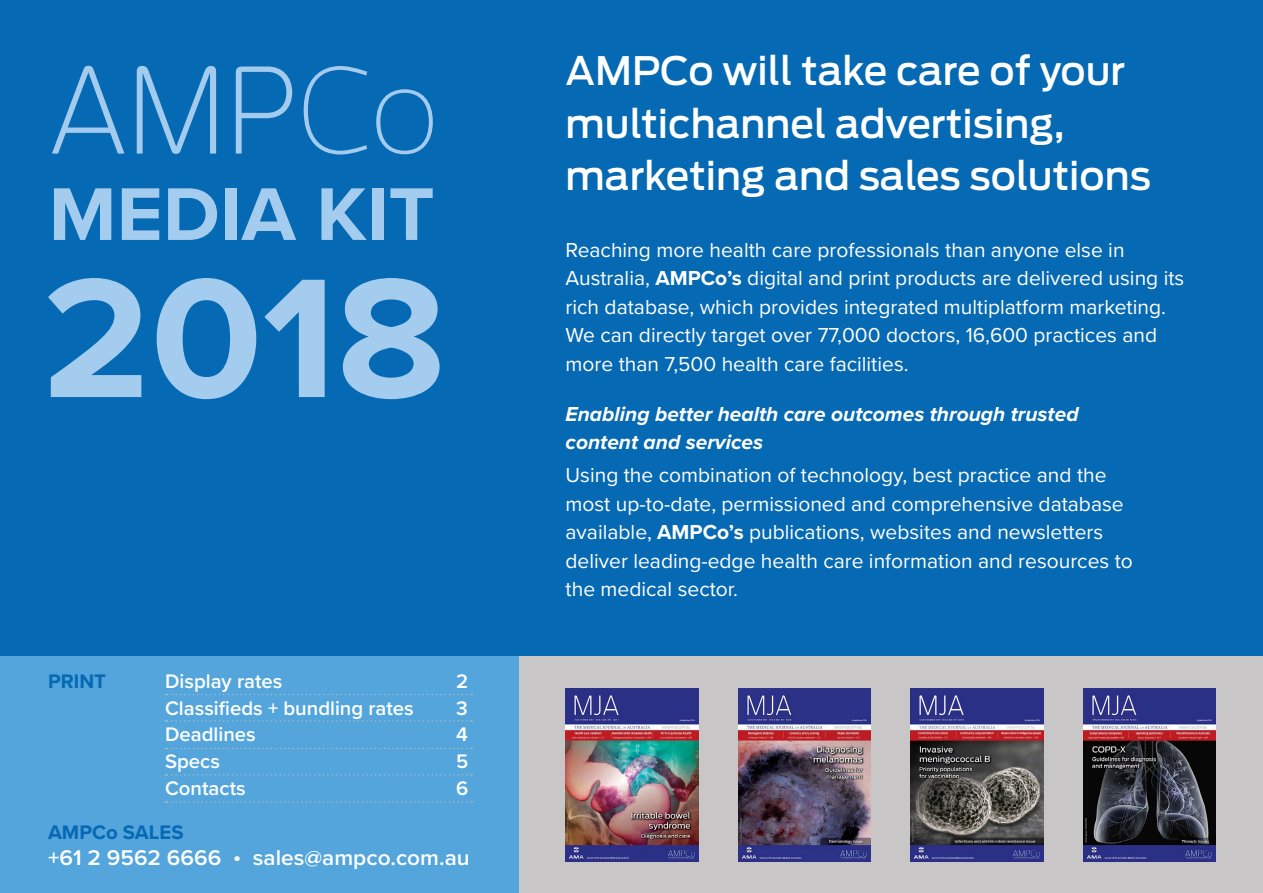
<style>
.page{position:relative;width:1263px;height:893px;background:#0669b3}
.page>*{position:absolute;margin:0;border:0;box-sizing:border-box;transform-origin:0 0}
.t1{font:700 175.8px "Proxima Nova";color:#a3ccee}
.t2{font:300 117px "New June";color:#a2cbed}
.t3{font:700 77.4px "Proxima Nova";color:#a3ccee}
.t4{font:500 39px/52.5px "Antenna";color:#fff}
.t5{font:600 22.05px "Proxima Nova";color:#fff}
.t6{font:21px/28.5px "Proxima Nova";color:#fff}
.t7{font:italic 700 21px/28.5px "Proxima Nova";color:#fff}
.t8{font:600 20.4px "Proxima Nova";color:#fff}
.t9{font:700 20.4px "Proxima Nova";color:#0669b3}
.s1{font-family:"New June Fine";font-weight:400}
.s2{font-weight:700}
</style>
<div class="page">
<div style="left:519px;top:657px;width:744px;height:236px;background:#c8c6c7"></div>
<img style="left:1083px;top:688px;width:132px;height:174px">
<img style="left:910px;top:688px;width:133px;height:174px">
<img style="left:738px;top:688px;width:132px;height:174px">
<img style="left:566px;top:688px;width:132px;height:174px">
<div style="left:0;top:657px;width:519px;height:236px;background:#53a5dc"></div>
<svg style="left:165px;top:694px;width:307px;height:1px"></svg>
<svg style="left:165px;top:720px;width:307px;height:2px"></svg>
<svg style="left:165px;top:748px;width:307px;height:1px"></svg>
<svg style="left:165px;top:774px;width:307px;height:2px"></svg>
<svg style="left:165px;top:801px;width:307px;height:2px"></svg>
<h2 class="t2" style="left:50px;top:42px;width:391px">AMP<span class="s1">Co</span></h2>
<h3 class="t3" style="left:49px;top:156px;width:387px">MEDIA KIT</h3>
<h1 class="t1" style="left:42px;top:207px;width:405px">2018</h1>
<p class="t9" style="left:48px;top:666px;width:60px">PRINT</p>
<p class="t8" style="left:165px;top:666px;width:119px">Display rates</p>
<p class="t8" style="left:456px;top:666px;width:14px">2</p>
<p class="t8" style="left:165px;top:693px;width:250px">Classifieds + bundling rates</p>
<p class="t8" style="left:456px;top:693px;width:13px">3</p>
<p class="t8" style="left:165px;top:719px;width:92px">Deadlines</p>
<p class="t8" style="left:456px;top:719px;width:13px">4</p>
<p class="t8" style="left:165px;top:746px;width:56px">Specs</p>
<p class="t8" style="left:456px;top:746px;width:14px">5</p>
<p class="t8" style="left:165px;top:773px;width:82px">Contacts</p>
<p class="t8" style="left:456px;top:773px;width:14px">6</p>
<p class="t9" style="left:48px;top:817px;width:137px">AMPCo SALES</p>
<p class="t5" style="left:48px;top:841px;width:423px">+61 2 9562 6666 • sales@ampco.com.au</p>
<h3 class="t4" style="left:566px;top:45px;width:587px">AMPCo will take care of your multichannel advertising, marketing and sales solutions</h3>
<p class="t6" style="left:566px;top:235px;width:620px">Reaching more health care professionals than anyone else in Australia, <span class="s2">AMPCo’s</span> digital and print products are delivered using its rich database, which provides integrated multiplatform marketing.<br>We can directly target over 77,000 doctors, 16,600 practices and more than 7,500 health care facilities.</p>
<p class="t7" style="left:566px;top:400px;width:515px">Enabling better health care outcomes through trusted content and services</p>
<p class="t6" style="left:566px;top:460px;width:569px">Using the combination of technology, best practice and the most up-to-date, permissioned and comprehensive database available, <span class="s2">AMPCo’s</span> publications, websites and newsletters deliver leading-edge health care information and resources to the medical sector.</p>
</div>
